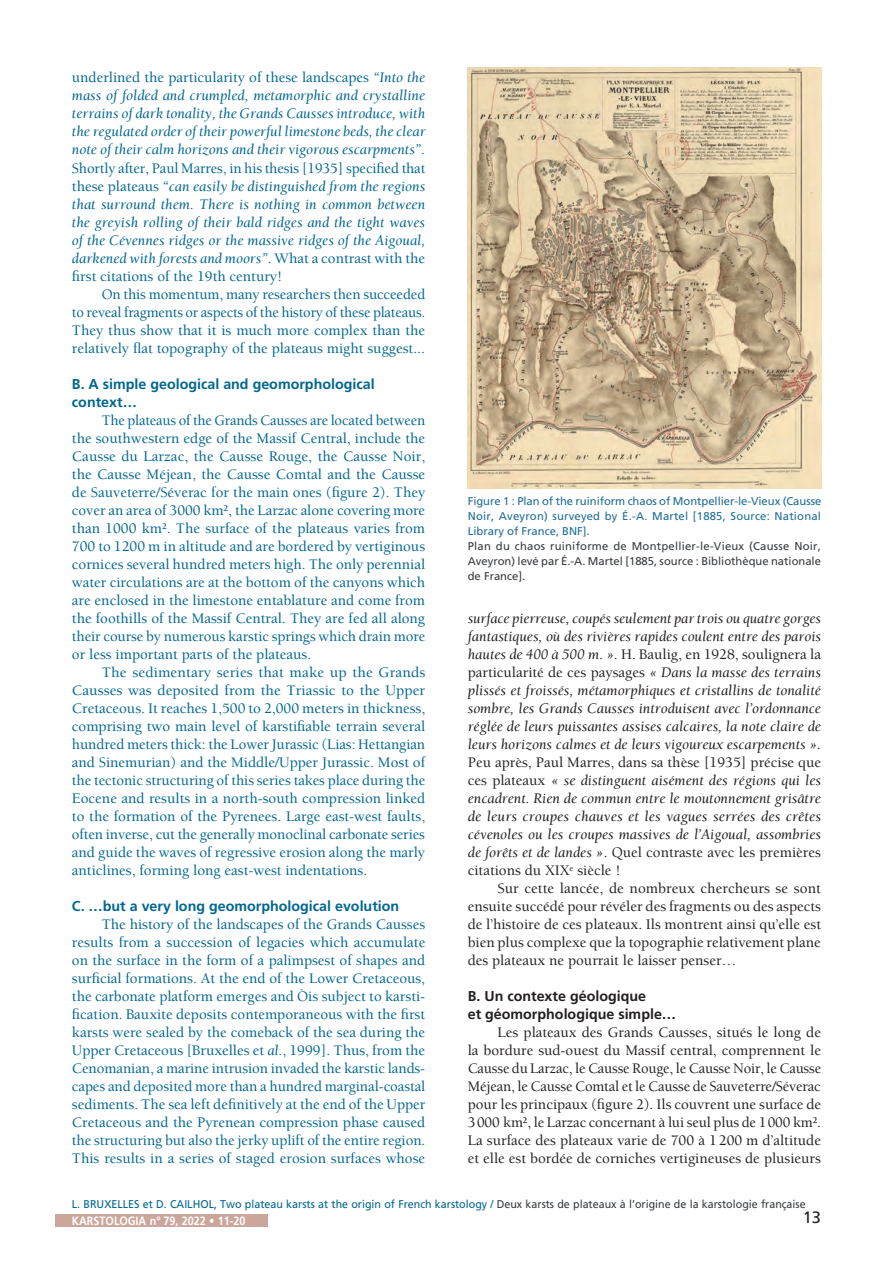
<style>
.page{position:relative;width:893px;height:1263px;background:#fff}
.page>*{position:absolute;margin:0;border:0;box-sizing:border-box;transform-origin:0 0}
.t1{font:16.5px "Frutiger";color:#231f20}
.t2{font:500 15px/18px "Berkeley";color:#01668f;text-align:justify}
.t3{font:italic 15px/18px "Berkeley";color:#231f20;text-align:justify}
.t4{font:500 15px/18px "Berkeley";color:#231f20;text-align:justify}
.t5{font:italic 15px/18px "Berkeley";color:#01668f;text-align:justify}
.t6{font:700 14.25px/18px "Frutiger";color:#01668f}
.t7{font:700 14.25px/18px "Frutiger";color:#231f20}
.t8{font:700 12px "Frutiger";color:#fff;scale:.9 1}
.t9{font:11.25px/15px "Frutiger";letter-spacing:.015em;color:#206e96;text-align:justify}
.t10{font:11.25px/15px "Frutiger";color:#393c3f;text-align:justify}
.t11{font:11.25px "Frutiger";color:#01668f;scale:.95 1}
.s1{font-weight:500;font-style:normal}
.s2{font-weight:400;font-style:italic}
.s3{color:#393c3f}
</style>
<div class="page">
<div style="left:55px;top:1214px;width:212px;height:12px;background:#cba69a"></div>
<img style="left:467px;top:68px;width:353px;height:420px">
<p class="t5" style="left:72px;top:69px;width:355px"><span class="s1">underlined the particularity of these landscapes</span> “Into the mass of folded and crumpled, metamorphic and crystalline terrains of dark tonality, the Grands Causses introduce, with the regulated order of their powerful limestone beds, the clear note of their calm horizons and their vigorous escarpments”<span class="s1">.<br>Shortly after, Paul Marres, in his thesis [1935] specified that these plateaus</span> “can easily be distinguished from the regions that surround them. There is nothing in common between the greyish rolling of their bald ridges and the tight waves of the Cévennes ridges or the massive ridges of the Aigoual, darkened with forests and moors”<span class="s1">. What a contrast with the first citations of the 19th century!</span></p>
<p class="t2" style="left:72px;top:285px;width:355px;text-indent:30px">On this momentum, many researchers then succeeded to reveal fragments or aspects of the history of these plateaus.<br>They thus show that it is much more complex than the relatively flat topography of the plateaus might suggest...</p>
<p class="t6" style="left:72px;top:375px;width:304px">B. A simple geological and geomorphological context…</p>
<p class="t2" style="left:72px;top:411px;width:355px;text-indent:30px">The plateaus of the Grands Causses are located between the southwestern edge of the Massif Central, include the Causse du Larzac, the Causse Rouge, the Causse Noir, the Causse Méjean, the Causse Comtal and the Causse de Sauveterre/Séverac for the main ones (figure 2). They cover an area of 3000 km², the Larzac alone covering more than 1000 km². The surface of the plateaus varies from 700 to 1200 m in altitude and are bordered by vertiginous cornices several hundred meters high. The only perennial water circulations are at the bottom of the canyons which are enclosed in the limestone entablature and come from the foothills of the Massif Central. They are fed all along their course by numerous karstic springs which drain more or less important parts of the plateaus.</p>
<p class="t2" style="left:72px;top:663px;width:355px;text-indent:30px">The sedimentary series that make up the Grands Causses was deposited from the Triassic to the Upper Cretaceous. It reaches 1,500 to 2,000 meters in thickness, comprising two main level of karstifiable terrain several hundred meters thick: the Lower Jurassic (Lias: Hettangian and Sinemurian) and the Middle/Upper Jurassic. Most of the tectonic structuring of this series takes place during the Eocene and results in a north-south compression linked to the formation of the Pyrenees. Large east-west faults, often inverse, cut the generally monoclinal carbonate series and guide the waves of regressive erosion along the marly anticlines, forming long east-west indentations.</p>
<p class="t6" style="left:72px;top:897px;width:329px">C. …but a very long geomorphological evolution</p>
<p class="t2" style="left:72px;top:915px;width:355px;text-indent:30px">The history of the landscapes of the Grands Causses results from a succession of legacies which accumulate on the surface in the form of a palimpsest of shapes and surficial formations. At the end of the Lower Cretaceous, the carbonate platform emerges and Òis subject to karsti&shy;fication. Bauxite deposits contemporaneous with the first karsts were sealed by the comeback of the sea during the Upper Cretaceous [Bruxelles et <span class="s2">al.</span>, 1999]. Thus, from the Cenomanian, a marine intrusion invaded the karstic lands&shy;capes and deposited more than a hundred marginal-coastal sediments. The sea left definitively at the end of the Upper Cretaceous and the Pyrenean compression phase caused the structuring but also the jerky uplift of the entire region.<br>This results in a series of staged erosion surfaces whose</p>
<p class="t9" style="left:467px;top:493px;width:355px">Figure 1 : Plan of the ruiniform chaos of Montpellier-le-Vieux (Causse Noir, Aveyron) surveyed by É.-A. Martel [1885, Source: National Library of France, BNF].</p>
<p class="t10" style="left:467px;top:538px;width:354px">Plan du chaos ruiniforme de Montpellier-le-Vieux (Causse Noir, Aveyron) levé par É.-A. Martel [1885, source : Bibliothèque nationale de France].</p>
<p class="t3" style="left:467px;top:609px;width:354px">surface pierreuse, coupés seulement par trois ou quatre gorges fantastiques, où des rivières rapides coulent entre des parois hautes de 400 à 500 m. ». <span class="s1">H. Baulig, en 1928, soulignera la particularité de ces paysages</span> « Dans la masse des terrains plissés et froissés, métamorphiques et cristallins de tonalité sombre, les Grands Causses introduisent avec l’ordonnance réglée de leurs puissantes assises calcaires, la note claire de leurs horizons calmes et de leurs vigoureux escarpements ».</p>
<p class="t3" style="left:467px;top:753px;width:355px"><span class="s1">Peu après, Paul Marres, dans sa thèse [1935] précise que ces plateaux</span> « se distinguent aisément des régions qui les encadrent. Rien de commun entre le moutonnement grisâtre de leurs croupes chauves et les vagues serrées des crêtes cévenoles ou les croupes massives de l’Aigoual, assombries de forêts et de landes »<span class="s1">. Quel contraste avec les premières citations du XIX</span><sup>e</sup> <span class="s1">siècle !</span></p>
<p class="t4" style="left:467px;top:879px;width:354px;text-indent:30px">Sur cette lancée, de nombreux chercheurs se sont ensuite succédé pour révéler des fragments ou des aspects de l’histoire de ces plateaux. Ils montrent ainsi qu’elle est bien plus complexe que la topographie relativement plane des plateaux ne pourrait le laisser penser…</p>
<p class="t7" style="left:467px;top:987px;width:210px">B. Un contexte géologique<br>et géomorphologique simple…</p>
<p class="t4" style="left:467px;top:1023px;width:355px;text-indent:30px">Les plateaux des Grands Causses, situés le long de la bordure sud-ouest du Massif central, comprennent le Causse du Larzac, le Causse Rouge, le Causse Noir, le Causse Méjean, le Causse Comtal et le Causse de Sauveterre/Séverac pour les principaux (figure 2). Ils couvrent une surface de 3000 km², le Larzac concernant à lui seul plus de 1000 km².<br>La surface des plateaux varie de 700 à 1200 m d’altitude et elle est bordée de corniches vertigineuses de plusieurs</p>
<p class="t11" style="left:72px;top:1197px;width:773px">L. BRUXELLES et D. CAILHOL, Two plateau karsts at the origin of French karstology / <span class="s3">Deux karsts de plateaux à l’origine de la karstologie française</span></p>
<p class="t8" style="left:72px;top:1213px;width:194px">KARSTOLOGIA n° 79, 2022 • 11-20</p>
<p class="t1" style="left:802px;top:1206px;width:20px">13</p>
</div>
